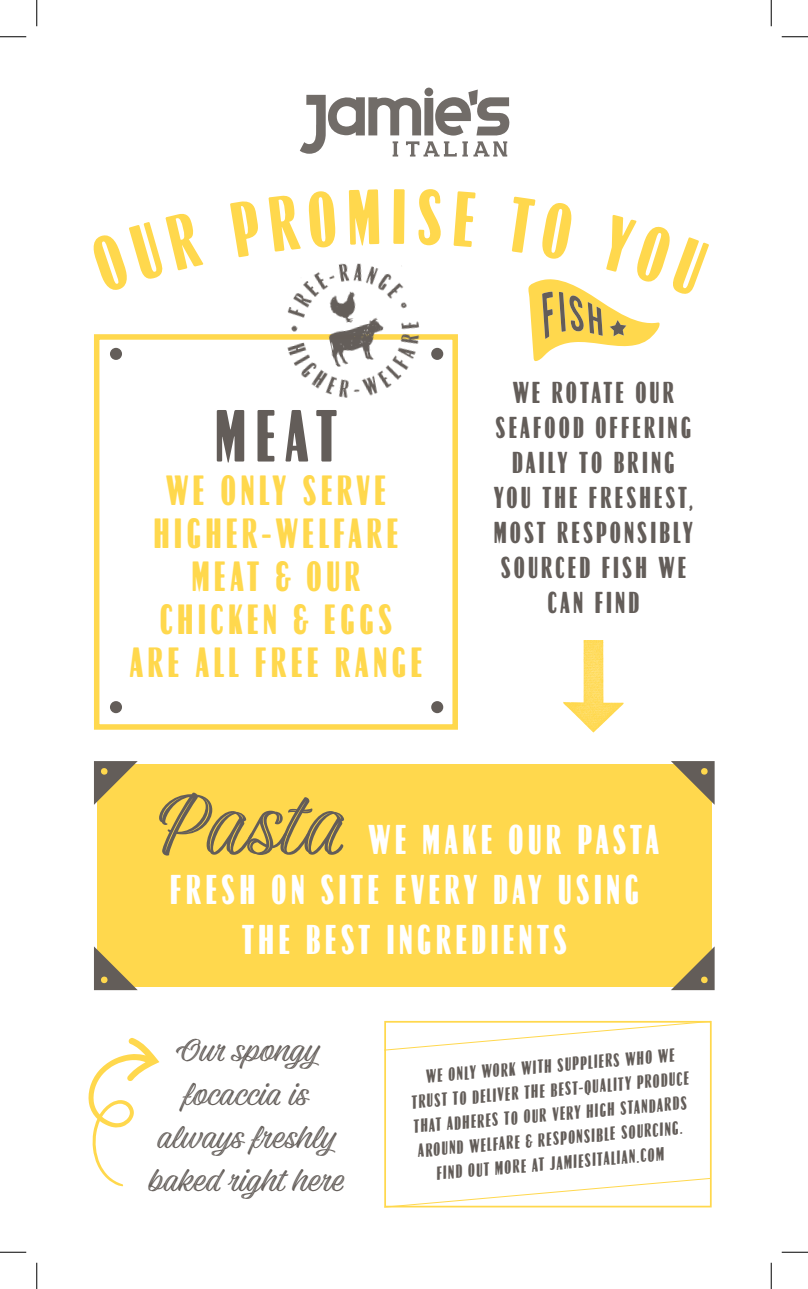
<style>
.page{position:relative;width:808px;height:1289px;background:#fff}
.page>*{position:absolute;margin:0;border:0;box-sizing:border-box;transform-origin:0 0}
.t1{font:73.67px "Rospi Clean";color:#635d59}
.t2{font:42.18px/43.1px "Rospi Clean";letter-spacing:.08em;color:#ffd84d;text-align:center}
.t3{font:41.65px/49.9px "Rospi Clean";letter-spacing:.08em;color:#fff;text-align:center}
.t4{font:31.32px/43.1px "Adinah Inline";color:#635d59;text-align:center}
.t5{font:30.28px/35px "Rospi Clean";letter-spacing:.08em;color:#635d59;text-align:center}
.t6{font:18.9px "Rospi Retro";color:#635d59}
.s1{font-family:"Adinah Inline";font-size:85.92px;color:#635d59}
</style>
<div class="page">
<div style="left:94px;top:334px;width:364px;height:396px;border:5px solid #ffd84d"></div>
<div style="left:110px;top:348px;width:12px;height:12px;background:#635d59;border-radius:50%"></div>
<div style="left:110px;top:701px;width:12px;height:12px;background:#635d59;border-radius:50%"></div>
<div style="left:431px;top:348px;width:12px;height:12px;background:#635d59;border-radius:50%"></div>
<div style="left:431px;top:701px;width:12px;height:12px;background:#635d59;border-radius:50%"></div>
<img style="left:270px;top:263px;width:166px;height:135px">
<img style="left:563px;top:641px;width:61px;height:92px">
<svg style="left:88px;top:1038px;width:71px;height:148px"></svg>
<svg style="left:384px;top:1177px;width:327px;height:31px"></svg>
<svg style="left:384px;top:1020px;width:327px;height:31px"></svg>
<div style="left:97px;top:764px;width:614px;height:222px;background:#ffd84d"></div>
<svg style="left:671px;top:946px;width:43px;height:44px"></svg>
<svg style="left:94px;top:761px;width:44px;height:44px"></svg>
<svg style="left:94px;top:946px;width:44px;height:44px"></svg>
<svg style="left:671px;top:761px;width:43px;height:44px"></svg>
<svg style="left:300px;top:88px;width:209px;height:69px"></svg>
<svg style="left:0;top:36px;width:26px;height:1px"></svg>
<svg style="left:781px;top:36px;width:27px;height:1px"></svg>
<svg style="left:0;top:1252px;width:26px;height:1px"></svg>
<svg style="left:781px;top:1252px;width:27px;height:1px"></svg>
<svg style="left:36px;top:0;width:1px;height:26px"></svg>
<svg style="left:36px;top:1263px;width:1px;height:26px"></svg>
<svg style="left:771px;top:0;width:1px;height:26px"></svg>
<svg style="left:771px;top:1263px;width:1px;height:26px"></svg>
<svg style="left:528px;top:279px;width:132px;height:82px"></svg>
<p class="t1" style="left:214px;top:397px;width:126px">MEAT</p>
<p class="t2" style="left:165px;top:470px;width:223px">WE ONLY SERVE</p>
<p class="t2" style="left:153px;top:513px;width:247px">HIGHER-WELFARE</p>
<p class="t2" style="left:191px;top:556px;width:171px">MEAT &amp; OUR</p>
<p class="t2" style="left:129px;top:599px;width:295px">CHICKEN &amp; EGGS<br>ARE ALL FREE RANGE</p>
<p class="t5" style="left:493px;top:376px;width:201px">WE ROTATE OUR<br>SEAFOOD OFFERING<br>DAILY TO BRING<br>YOU THE FRESHEST,<br>MOST RESPONSIBLY<br>SOURCED FISH WE<br>CAN FIND</p>
<p class="t3" style="left:149px;top:816px;width:512px"><span class="s1">Pasta</span> WE MAKE OUR PASTA<br>FRESH ON SITE EVERY DAY USING<br>THE BEST INGREDIENTS</p>
<p class="t4" style="left:149px;top:1030px;width:197px">Our spongy focaccia is always freshly baked right here</p>
<p class="t6" style="left:424px;top:1066px;width:251px;rotate:-5deg">We only work with suppliers who we</p>
<p class="t6" style="left:410px;top:1092px;width:280px;rotate:-5deg">trust to deliver the best-quality produce</p>
<p class="t6" style="left:412px;top:1116px;width:276px;rotate:-5deg">that adheres to our very high standards</p>
<p class="t6" style="left:416px;top:1141px;width:267px;rotate:-5deg">around welfare &amp; responsible sourcing.</p>
<p class="t6" style="left:435px;top:1163px;width:230px;rotate:-5deg">Find out more at jamiesitalian.com</p>
</div>
